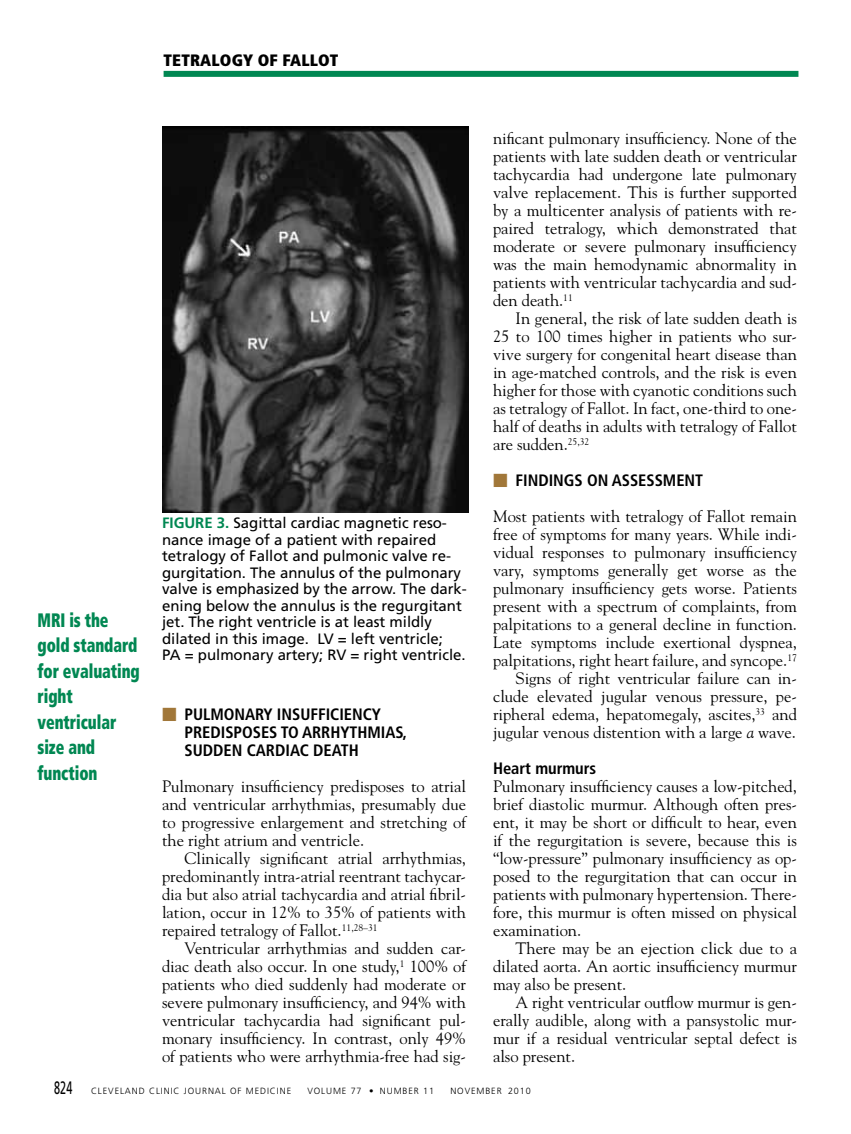
<style>
.page{position:relative;width:851px;height:1134px;background:#fff}
.page>*{position:absolute;margin:0;border:0;box-sizing:border-box;transform-origin:0 0}
.t1{font:900 condensed 19.5px/25.5px "Frutiger LT Std";letter-spacing:-.005em;color:#008752;scale:.8 1}
.t2{font:16.5px/18px "Goudy Std";color:#000;text-align:justify}
.t3{font:700 condensed 16.5px/18px "Frutiger LT Std";color:#000}
.t4{font:900 condensed 16.5px "Frutiger LT Std";letter-spacing:.01em;color:#000}
.t5{font:15px/16.5px "Frutiger LT Std";color:#000}
.t6{font:300 9px "Frutiger LT Std";letter-spacing:.1em;color:#000}
.s1{font-weight:700;color:#008752}
.s2{font-family:"Universal Std Newswith Comm Pi";font-weight:400;font-stretch:normal;color:#a17739}
.s3{font-style:italic}
.s4{font-weight:400;font-size:18px}
</style>
<div class="page">
<div style="left:164px;top:71px;width:634px;height:6px;background:#008752"></div>
<img style="left:162px;top:126px;width:306px;height:387px">
<p class="t4" style="left:164px;top:51px;width:176px">Tetralogy of Fallot</p>
<p class="t1" style="left:38px;top:607px;width:129px">MRI is the gold standard for evaluating right ventricular size and function</p>
<p class="t5" style="left:162px;top:515px;width:306px"><span class="s1">FIGURE 3.</span> Sagittal cardiac magnetic reso&shy;nance image of a patient with repaired tetralogy of Fallot and pulmonic valve re&shy;gurgitation. The annulus of the pulmonary valve is emphasized by the arrow. The dark&shy;ening below the annulus is the regurgitant jet. The right ventricle is at least mildly dilated in this image. LV = left ventricle;<br>PA = pulmonary artery; RV = right ventricle.</p>
<p class="t3" style="left:185px;top:705px;width:224px;text-indent:-23px"><span class="s2">■</span> PULMONARY INSUFFICIENCY<br>PREDISPOSES TO ARRHYTHMIAS,<br>SUDD</p>
<p class="t3" style="left:223px;top:741px;width:137px">EN CARDIAC DEATH</p>
<p class="t2" style="left:162px;top:777px;width:305px">Pulmonary insufficiency predisposes to atrial and ventricular arrhythmias, presumably due to progressive enlargement and stretching of the right atrium and ventricle.</p>
<p class="t2" style="left:162px;top:849px;width:305px;text-indent:23px">Clinically significant atrial arrhythmias, predominantly intra-atrial reentrant tachycar&shy;dia but also atrial tachycardia and atrial fibril&shy;lation, occur in 12% to 35% of patients with repaired tetralogy of Fallot.<sup>11,28–31</sup></p>
<p class="t2" style="left:162px;top:939px;width:305px;text-indent:23px">Ventricular arrhythmias and sudden car&shy;diac death also occur. In one study,<sup>1</sup> 100% of patients who died suddenly had moderate or severe pulmonary insufficiency, and 94% with ventricular tachycardia had significant pul&shy;monary insufficiency. In contrast, only 49% of patients who were arrhythmia-free had sig-</p>
<p class="t2" style="left:493px;top:129px;width:305px">nificant pulmonary insufficiency. None of the patients with late sudden death or ventricular tachycardia had undergone late pulmonary valve replacement. This is further supported by a multicenter analysis of patients with re&shy;paired tetralogy, which demonstrated that moderate or severe pulmonary insufficiency was the main hemodynamic abnormality in patients with ventricular tachycardia and sud&shy;den death.<sup>11</sup></p>
<p class="t2" style="left:493px;top:309px;width:305px;text-indent:23px">In general, the risk of late sudden death is 25 to 100 times higher in patients who sur&shy;vive surgery for congenital heart disease than in age-matched controls, and the risk is even higher for those with cyanotic conditions such as tetralogy of Fallot. In fact, one-third to one&shy;half of deaths in adults with tetralogy of Fallot are sudden.<sup>25,32</sup></p>
<p class="t3" style="left:493px;top:471px;width:212px"><span class="s2">■</span> FINDINGS ON ASSESSMENT</p>
<p class="t2" style="left:493px;top:507px;width:305px;text-align:right">Most patients with tetralogy of Fallot remain free of symptoms for many years. While indi&shy;vidual responses to pulmonary insufficiency vary, symptoms generally get worse as the pulmonary insufficiency gets worse. Patients present with a spectrum of complaints, from palpitations to a general decline in function.<br>Late symptoms include exertional dyspnea, palpitations, right heart failure, and syncope.<sup>17<br></sup>Signs of right ventricular failure can in&shy;clude elevated jugular venous pressure, pe&shy;ripheral edema, hepatomegaly, ascites,<sup>33</sup> and jugular venous distention with a large <span class="s3">a</span> wave.</p>
<p class="t3" style="left:493px;top:759px;width:105px">HEART MURMURS</p>
<p class="t2" style="left:493px;top:777px;width:305px">Pulmonary insufficiency causes a low-pitched, brief diastolic murmur. Although often pres&shy;ent, it may be short or difficult to hear, even if the regurgitation is severe, because this is “low-pressure” pulmonary insufficiency as op&shy;posed to the regurgitation that can occur in patients with pulmonary hypertension. There&shy;fore, this murmur is often missed on physical examination.</p>
<p class="t2" style="left:493px;top:939px;width:305px;text-indent:23px">There may be an ejection click due to a dilated aorta. An aortic insufficiency murmur may also be present.</p>
<p class="t2" style="left:493px;top:993px;width:305px;text-indent:23px">A right ventricular outflow murmur is gen&shy;erally audible, along with a pansystolic mur&shy;mur if a residual ventricular septal defect is also present.</p>
<p class="t6" style="left:54px;top:1085px;width:239px"><span class="s4">824</span> CLEVELAND CLINIC JOURNAL OF MEDICINE</p>
<p class="t6" style="left:307px;top:1085px;width:128px">VOLUME 77 • NUMBER 11</p>
<p class="t6" style="left:450px;top:1085px;width:82px">NOVEMBER 2010</p>
</div>
